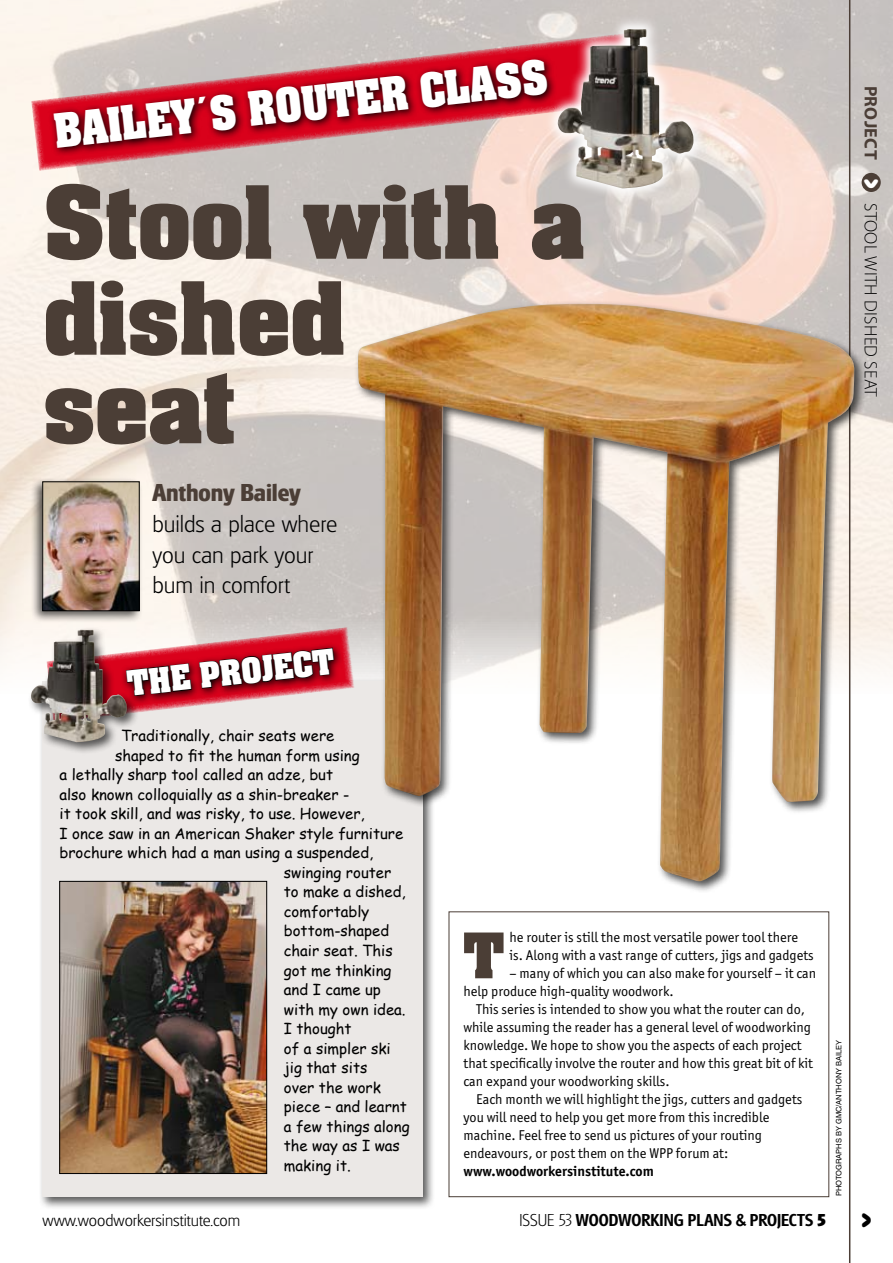
<style>
.page{position:relative;width:893px;height:1263px;background:#fff}
.page>*{position:absolute;margin:0;border:0;box-sizing:border-box;transform-origin:0 0}
.t1{font:700 85.65px/96px "Aachen";color:#4b3e36}
.t2{font:700 53.4px "Aachen";color:#4b3e36}
.t3{font:700 40.2px "Aachen";color:#fff;scale:.9 1}
.t4{font:39px "VAG Rounded BT";color:#000}
.t5{font:39px "VAG Rounded BT";color:#fff}
.t6{font:700 29.7px "Aachen";color:#fff;scale:.95 1}
.t7{font:300 25.5px/30.6px "Glasgow";letter-spacing:-.005em;color:#000}
.t8{font:700 25.5px "Glasgow";letter-spacing:-.005em;color:#4b3e36}
.t9{font:18px "Glasgow Med";color:#000}
.t10{font:300 18px "Glasgow";color:#000}
.t11{font:300 18px "Myriad Pro";letter-spacing:.02em;color:#000}
.t12{font:700 18px "Myriad Pro";letter-spacing:.02em;color:#4b3e36}
.t13{font:15px "Comic Sans MS";color:#000}
.t14{font:14.25px/18px "Officina San ITC";color:#000}
.t15{font:700 14.25px "Officina San ITC";color:#000}
.t16{font:7.5px "Helvetica";color:#000}
.s1{font-family:"Glasgow";font-weight:300}
.s2{font-family:"Glasgow";font-weight:800}
</style>
<div class="page">
<img style="left:0;top:0;width:893px;height:663px">
<svg style="left:31px;top:33px;width:511px;height:138px;background:#d6bfbc"></svg>
<svg style="left:542px;top:14px;width:205px;height:228px;background:#d8cdc7"></svg>
<img style="left:558px;top:29px;width:105px;height:159px">
<svg style="left:47px;top:54px;width:571px;height:181px;background:#b88285"></svg>
<div style="left:39px;top:678px;width:403px;height:538px;background:#000;opacity:.65"></div>
<div style="left:43px;top:682px;width:380px;height:515px;background:#ebe8e6"></div>
<hr style="left:849px;top:0;width:1px;height:1263px;background:#4b3e36">
<div style="left:862px;top:173px;width:19px;height:19px;background:#4b3e36;border-radius:50%"></div>
<div style="left:354px;top:300px;width:539px;height:890px;background:#000;opacity:.7"></div>
<img style="left:358px;top:304px;width:498px;height:577px">
<img style="left:62px;top:883px;width:203px;height:289px">
<div style="left:60px;top:881px;width:207px;height:293px;border:1px solid #000"></div>
<div style="left:27px;top:626px;width:131px;height:151px;background:#000;opacity:.65"></div>
<img style="left:31px;top:630px;width:74px;height:112px">
<svg style="left:119px;top:642px;width:311px;height:105px"></svg>
<svg style="left:47px;top:627px;width:308px;height:95px"></svg>
<div style="left:30px;top:478px;width:119px;height:151px;background:#000;opacity:.65"></div>
<img style="left:45px;top:484px;width:92px;height:125px">
<div style="left:43px;top:482px;width:96px;height:129px;border:1px solid #000"></div>
<h3 class="t3" style="left:51px;top:101px;width:553px;rotate:-6deg">Bailey´s Router Class</h3>
<h1 class="t1" style="left:44px;top:173px;width:543px">Stool with a dished</h1>
<h1 class="t1" style="left:44px;top:357px;width:193px">seat</h1>
<h3 class="t8" style="left:152px;top:478px;width:150px">Anthony Bailey</h3>
<h3 class="t7" style="left:152px;top:509px;width:186px">builds a place where you can park your bum in comfort</h3>
<p class="t12" style="left:883px;top:86px;width:75px;rotate:90deg">PROJECT</p>
<h3 class="t5" style="left:843px;top:189px;width:12px;rotate:-90deg">‹</h3>
<p class="t11" style="left:882px;top:203px;width:196px;rotate:90deg">STOOL WITH DISHED SEAT</p>
<h3 class="t6" style="left:125px;top:662px;width:220px;rotate:-6deg">THE PROJECT</h3>
<p class="t13" style="left:121px;top:725px;width:215px">Traditionally, chair seats were</p>
<p class="t13" style="left:115px;top:744px;width:246px">shaped to fit the human form using</p>
<p class="t13" style="left:60px;top:764px;width:275px">a lethally sharp tool called an adze, but</p>
<p class="t13" style="left:60px;top:783px;width:291px">also known colloquially as a shin-breaker -</p>
<p class="t13" style="left:60px;top:803px;width:307px">it took skill, and was risky, to use. However,</p>
<p class="t13" style="left:60px;top:822px;width:345px">I once saw in an American Shaker style furniture</p>
<p class="t13" style="left:60px;top:842px;width:315px">brochure which had a man using a suspended,</p>
<p class="t13" style="left:284px;top:861px;width:109px">swinging router</p>
<p class="t13" style="left:284px;top:881px;width:123px">to make a dished,</p>
<p class="t13" style="left:284px;top:900px;width:87px">comfortably</p>
<p class="t13" style="left:284px;top:920px;width:107px">bottom-shaped</p>
<p class="t13" style="left:284px;top:939px;width:110px">chair seat. This</p>
<p class="t13" style="left:284px;top:959px;width:109px">got me thinking</p>
<p class="t13" style="left:284px;top:978px;width:99px">and I came up</p>
<p class="t13" style="left:284px;top:998px;width:123px">with my own idea.</p>
<p class="t13" style="left:284px;top:1017px;width:69px">I thought</p>
<p class="t13" style="left:284px;top:1037px;width:108px">of a simpler ski</p>
<p class="t13" style="left:284px;top:1056px;width:85px">jig that sits</p>
<p class="t13" style="left:284px;top:1076px;width:98px">over the work</p>
<p class="t13" style="left:284px;top:1095px;width:124px">piece – and learnt</p>
<p class="t13" style="left:284px;top:1115px;width:127px">a few things along</p>
<p class="t13" style="left:284px;top:1134px;width:118px">the way as I was</p>
<p class="t13" style="left:284px;top:1154px;width:68px">making it.</p>
<h2 class="t2" style="left:463px;top:917px;width:41px">T</h2>
<p class="t14" style="left:509px;top:928px;width:306px">he router is still the most versatile power tool there is. Along with a vast range of cutters, jigs and gadgets</p>
<p class="t14" style="left:463px;top:964px;width:354px;text-indent:46px">– many of which you can also make for yourself – it can help produce high-quality woodwork.</p>
<p class="t14" style="left:463px;top:1000px;width:351px;text-indent:13px">This series is intended to show you what the router can do, while assuming the reader has a general level of woodworking knowledge. We hope to show you the aspects of each project that specifically involve the router and how this great bit of kit can expand your woodworking skills.</p>
<p class="t14" style="left:463px;top:1090px;width:340px;text-indent:13px">Each month we will highlight the jigs, cutters and gadgets you will need to help you get more from this incredible machine. Feel free to send us pictures of your routing endeavours, or post them on the WPP forum at:</p>
<p class="t15" style="left:463px;top:1162px;width:192px">www.woodworkersinstitute.com</p>
<p class="t10" style="left:43px;top:1210px;width:199px">www.woodworkersinstitute.com</p>
<p class="t9" style="left:519px;top:1210px;width:308px"><span class="s1">ISSUE 53</span> WOODWORKING PLANS &amp; PROJECTS <span class="s2">5</span></p>
<p class="t16" style="left:834px;top:1196px;width:158px;rotate:-90deg">PHOTOGRAPHS BY GMC/ANTHONY BAILEY</p>
<h3 class="t4" style="left:872px;top:1248px;width:12px;rotate:-180deg">‹</h3>
</div>
